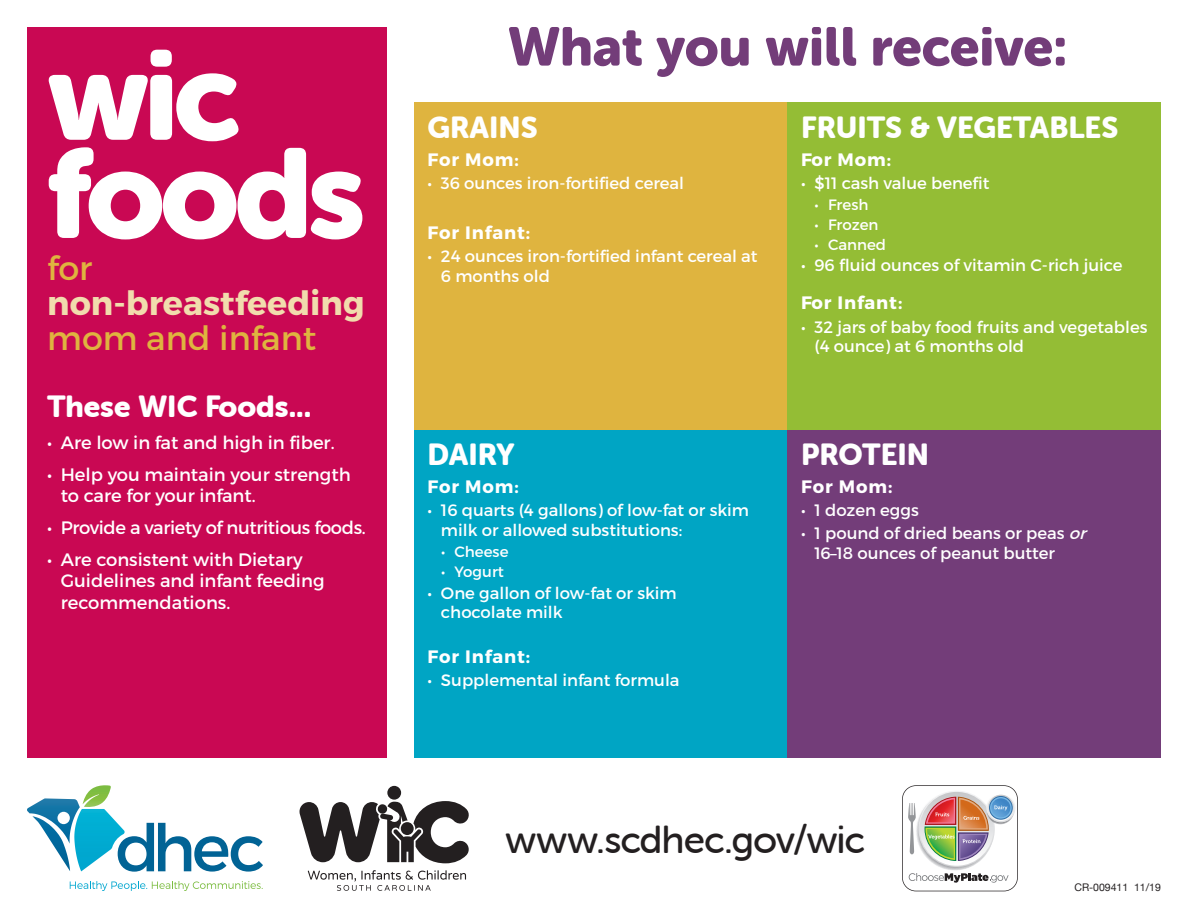
<style>
.page{position:relative;width:1188px;height:918px;background:#fff}
.page>*{position:absolute;margin:0;border:0;box-sizing:border-box;transform-origin:0 0}
.t1{font:126px/98.1px "Museo Sans Rounded 900";letter-spacing:-.04em;color:#fff}
.t2{font:54px "Museo Sans Rounded 900";letter-spacing:-.005em;color:#733d79}
.t3{font:39px "Museo Sans Rounded 500";letter-spacing:-.025em;color:#231f20}
.t4{font:700 33.3px "Montserrat";color:#f1dcad}
.t5{font:33.3px "Montserrat";color:#dfb43f}
.t6{font:30px "Museo Sans Rounded 900";color:#fff}
.t7{font:18px/21.6px "Montserrat";color:#fff}
.t8{font:700 18px "Montserrat";letter-spacing:.05em;color:#fff}
.t9{font:18px "Montserrat";letter-spacing:-.02em;color:#fff}
.t10{font:16.5px/19.8px "Montserrat";color:#fff}
.t11{font:15px "Montserrat";color:#fff}
.t12{font:10.5px "Helvetica Neue";color:#231f20}
.s1{font-style:italic}
</style>
<div class="page">
<svg style="left:902px;top:785px;width:116px;height:106px"></svg>
<div style="left:387px;top:786px;width:14px;height:14px;background:#231f20;border-radius:50%"></div>
<svg style="left:299px;top:801px;width:170px;height:62px"></svg>
<svg style="left:308px;top:870px;width:158px;height:21px"></svg>
<svg style="left:27px;top:785px;width:236px;height:87px"></svg>
<svg style="left:70px;top:881px;width:193px;height:10px"></svg>
<div style="left:27px;top:27px;width:360px;height:730px;background:#c90853"></div>
<div style="left:414px;top:103px;width:374px;height:327px;background:#dfb43f"></div>
<div style="left:788px;top:103px;width:373px;height:327px;background:#94bd35"></div>
<div style="left:414px;top:430px;width:374px;height:327px;background:#00a5c4"></div>
<div style="left:788px;top:430px;width:373px;height:327px;background:#733d79"></div>
<h1 class="t1" style="left:46px;top:47px;width:321px">wic foods</h1>
<h3 class="t5" style="left:47px;top:248px;width:47px">for</h3>
<h3 class="t4" style="left:47px;top:283px;width:319px">non-breastfeeding</h3>
<h3 class="t5" style="left:47px;top:318px;width:271px">mom and infant</h3>
<h3 class="t6" style="left:47px;top:390px;width:266px">These WIC Foods...</h3>
<p class="t7" style="left:47px;top:432px;width:289px">• Are low in fat and high in fiber.</p>
<p class="t7" style="left:61px;top:463px;width:292px;text-indent:-14px">• Help you maintain your strength to care for your infant.</p>
<p class="t9" style="left:47px;top:516px;width:320px">• Provide a variety of nutritious foods.</p>
<p class="t7" style="left:61px;top:548px;width:265px;text-indent:-14px">• Are consistent with Dietary<br>Guidelines and infant feeding recommendations.</p>
<h2 class="t2" style="left:508px;top:16px;width:561px">What you will receive:</h2>
<h3 class="t6" style="left:801px;top:110px;width:319px">FRUITS &amp; VEGETABLES</h3>
<p class="t8" style="left:801px;top:148px;width:92px">For Mom:</p>
<p class="t10" style="left:801px;top:173px;width:190px">• $11 cash value benefit</p>
<p class="t11" style="left:815px;top:196px;width:55px">• Fresh</p>
<p class="t11" style="left:815px;top:215px;width:66px">• Frozen</p>
<p class="t11" style="left:815px;top:235px;width:73px">• Canned</p>
<p class="t10" style="left:801px;top:255px;width:323px">• 96 fluid ounces of vitamin C-rich juice</p>
<p class="t8" style="left:801px;top:292px;width:103px">For Infant:</p>
<p class="t10" style="left:815px;top:317px;width:335px;text-indent:-13px">• 32 jars of baby food fruits and vegetables (4 ounce) at 6 months old</p>
<h3 class="t6" style="left:428px;top:110px;width:112px">GRAINS</h3>
<p class="t8" style="left:428px;top:148px;width:93px">For Mom:</p>
<p class="t10" style="left:428px;top:173px;width:258px">• 36 ounces iron-fortified cereal</p>
<p class="t8" style="left:428px;top:221px;width:104px">For Infant:</p>
<p class="t10" style="left:441px;top:246px;width:318px;text-indent:-13px">• 24 ounces iron-fortified infant cereal at<br>6 months old</p>
<h3 class="t6" style="left:428px;top:437px;width:89px">DAIRY</h3>
<p class="t8" style="left:428px;top:476px;width:93px">For Mom:</p>
<p class="t10" style="left:441px;top:501px;width:310px;text-indent:-13px">• 16 quarts (4 gallons) of low-fat or skim milk or allowed substitutions:</p>
<p class="t11" style="left:441px;top:543px;width:69px">• Cheese</p>
<p class="t11" style="left:441px;top:563px;width:65px">• Yogurt</p>
<p class="t10" style="left:441px;top:583px;width:237px;text-indent:-13px">• One gallon of low-fat or skim chocolate milk</p>
<p class="t8" style="left:428px;top:645px;width:104px">For Infant:</p>
<p class="t10" style="left:428px;top:670px;width:254px">• Supplemental infant formula</p>
<h3 class="t6" style="left:801px;top:437px;width:130px">PROTEIN</h3>
<p class="t8" style="left:801px;top:476px;width:93px">For Mom:</p>
<p class="t10" style="left:801px;top:501px;width:119px">• 1 dozen eggs</p>
<p class="t10" style="left:814px;top:524px;width:278px;text-indent:-13px">• 1 pound of dried beans or peas <span class="s1">or<br></span>16–18 ounces of peanut butter</p>
<h3 class="t3" style="left:505px;top:818px;width:362px">www.scdhec.gov/wic</h3>
<p class="t12" style="left:1074px;top:880px;width:88px">CR-009411 11/19</p>
</div>
